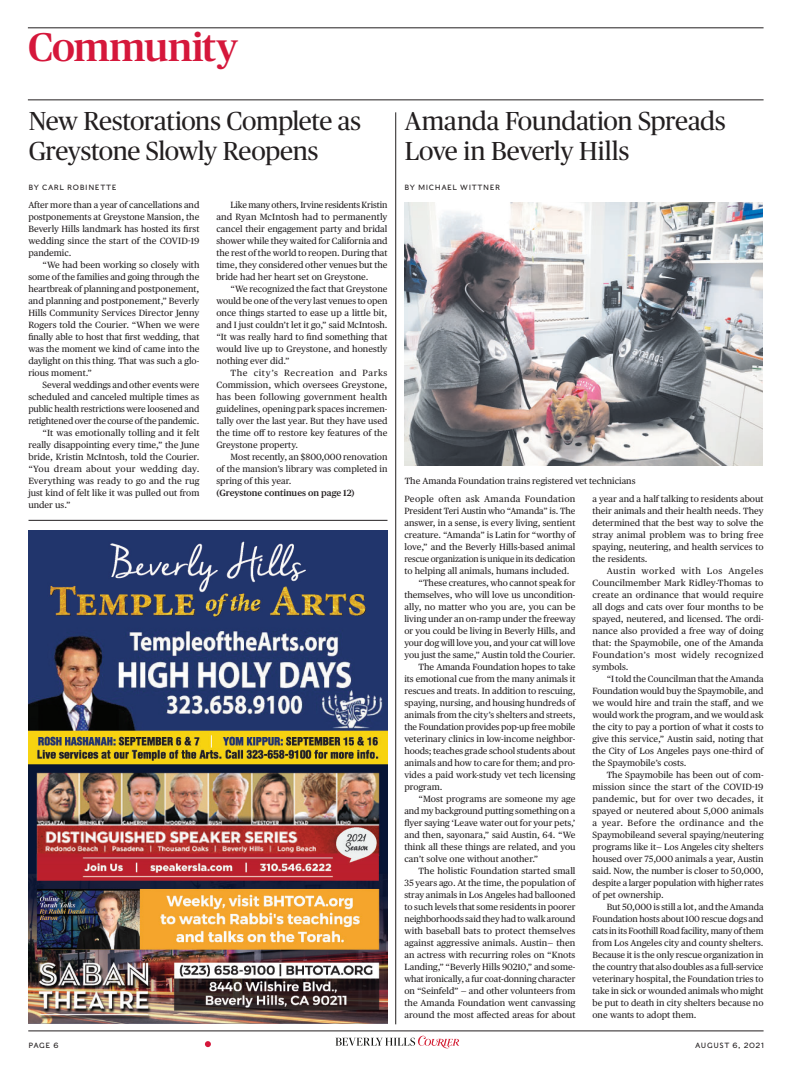
<style>
.page{position:relative;width:792px;height:1080px;background:#fff}
.page>*{position:absolute;margin:0;border:0;box-sizing:border-box;transform-origin:0 0}
.t1{font:500 40px "Publico";letter-spacing:-.01em;color:#d5173b}
.t2{font:26px/30px "Publico Headline";letter-spacing:-.02em;color:#231f20}
.t3{font:9px/12px "Publico Text";color:#231f20;text-align:justify}
.t4{font:9px "Publico Text";color:#231f20;scale:.96 1}
.t5{font:9px "Publico Text";letter-spacing:.035em;color:#231f20}
.t6{font:9px "Publico Text";letter-spacing:.03em;color:#231f20}
.t7{font:600 9px "Publico Text";color:#231f20}
.t8{font:7.5px "Caslons Egyptian";letter-spacing:.075em;color:#231f20}
</style>
<div class="page">
<hr style="left:28px;top:1031px;width:736px;height:1px;background:#231f20">
<svg style="left:205px;top:1041px;width:6px;height:6px"></svg>
<svg style="left:335px;top:1036px;width:124px;height:12px"></svg>
<hr style="left:28px;top:28px;width:736px;height:1px;background:#231f20">
<hr style="left:28px;top:100px;width:736px;height:1px;background:#231f20">
<img style="left:405px;top:202px;width:358px;height:263px">
<hr style="left:396px;top:112px;width:1px;height:912px;background:#231f20">
<img style="left:28px;top:530px;width:359px;height:494px">
<hr style="left:29px;top:520px;width:358px;height:1px;background:#231f20">
<h1 class="t1" style="left:28px;top:31px;width:211px">Community</h1>
<h2 class="t2" style="left:29px;top:108px;width:334px">New Restorations Complete as<br>Greystone Slowly Reopens</h2>
<p class="t8" style="left:29px;top:184px;width:90px">BY CARL ROBINETTE</p>
<p class="t8" style="left:405px;top:185px;width:97px">BY MICHAEL WITTNER</p>
<h2 class="t2" style="left:405px;top:108px;width:323px">Amanda Foundation Spreads<br>Love in Beverly Hills</h2>
<p class="t3" style="left:28px;top:200px;width:173px">After more than a year of cancellations and postponements at Greystone Mansion, the Beverly Hills landmark has hosted its first wedding since the start of the COVID-19 pandemic.</p>
<p class="t3" style="left:28px;top:260px;width:173px;text-indent:14px">“We had been working so closely with some of the families and going through the heartbreak of planning and postponement, and planning and postponement,” Beverly Hills Community Services Director Jenny Rogers told the Courier. “When we were finally able to host that first wedding, that was the moment we kind of came into the daylight on this thing. That was such a glo&shy;rious moment.”</p>
<p class="t3" style="left:43px;top:380px;width:158px">Several weddings and other events were</p>
<p class="t3" style="left:28px;top:392px;width:173px">scheduled and canceled multiple times as</p>
<p class="t3" style="left:28px;top:404px;width:173px">public health restrictions were loosened and</p>
<p class="t3" style="left:28px;top:416px;width:173px">retightened over the course of the pandemic.</p>
<p class="t3" style="left:43px;top:428px;width:158px">“It was emotionally tolling and it felt</p>
<p class="t3" style="left:28px;top:440px;width:173px">really disappointing every time,” the June</p>
<p class="t3" style="left:28px;top:452px;width:173px">bride, Kristin McIntosh, told the Courier.</p>
<p class="t6" style="left:28px;top:465px;width:173px">“You dream about your wedding day.</p>
<p class="t3" style="left:28px;top:476px;width:173px">Everything was ready to go and the rug</p>
<p class="t3" style="left:28px;top:488px;width:173px">just kind of felt like it was pulled out from</p>
<p class="t3" style="left:28px;top:500px;width:44px">under us.”</p>
<p class="t3" style="left:216px;top:200px;width:173px;text-indent:14px">Like many others, Irvine residents Kristin and Ryan McIntosh had to permanently cancel their engagement party and bridal shower while they waited for California and the rest of the world to reopen. During that time, they considered other venues but the bride had her heart set on Greystone.</p>
<p class="t3" style="left:216px;top:284px;width:173px;text-indent:14px">“We recognized the fact that Greystone would be one of the very last venues to open once things started to ease up a little bit, and I just couldn’t let it go,” said McIntosh. “It was really hard to find something that would live up to Greystone, and honestly nothing ever did.”</p>
<p class="t3" style="left:216px;top:368px;width:173px;text-indent:14px">The city’s Recreation and Parks Commission, which oversees Greystone, has been following government health guidelines, opening park spaces incremen&shy;tally over the last year. But they have used the time off to restore key features of the Greystone property.</p>
<p class="t3" style="left:216px;top:452px;width:173px;text-indent:14px">Most recently, an $800,000 renovation of the mansion’s library was completed in spring of this year.</p>
<p class="t7" style="left:216px;top:489px;width:140px">(Greystone continues on page 12)</p>
<p class="t3" style="left:405px;top:476px;width:232px">The Amanda Foundation trains registered vet technicians</p>
<p class="t5" style="left:404px;top:495px;width:173px">People often ask Amanda Foundation</p>
<p class="t3" style="left:404px;top:506px;width:173px">President Teri Austin who “Amanda” is. The</p>
<p class="t3" style="left:404px;top:518px;width:173px">answer, in a sense, is every living, sentient</p>
<p class="t3" style="left:404px;top:530px;width:173px">creature. “Amanda” is Latin for “worthy of</p>
<p class="t3" style="left:404px;top:542px;width:173px">love,” and the Beverly Hills-based animal</p>
<p class="t4" style="left:404px;top:555px;width:180px">rescue organization is unique in its dedication</p>
<p class="t3" style="left:404px;top:566px;width:166px">to helping all animals, humans included.</p>
<p class="t3" style="left:419px;top:578px;width:158px">“These creatures, who cannot speak for</p>
<p class="t3" style="left:404px;top:590px;width:173px">themselves, who will love us uncondition-</p>
<p class="t3" style="left:404px;top:602px;width:173px">ally, no matter who you are, you can be</p>
<p class="t3" style="left:404px;top:614px;width:173px">living under an on-ramp under the freeway</p>
<p class="t3" style="left:404px;top:626px;width:173px">or you could be living in Beverly Hills, and</p>
<p class="t3" style="left:404px;top:638px;width:173px">your dog will love you, and your cat will love</p>
<p class="t3" style="left:404px;top:650px;width:173px">you just the same,” Austin told the Courier.</p>
<p class="t3" style="left:419px;top:662px;width:158px">The Amanda Foundation hopes to take</p>
<p class="t3" style="left:404px;top:674px;width:173px">its emotional cue from the many animals it</p>
<p class="t3" style="left:404px;top:686px;width:173px">rescues and treats. In addition to rescuing,</p>
<p class="t3" style="left:404px;top:698px;width:173px">spaying, nursing, and housing hundreds of</p>
<p class="t3" style="left:404px;top:710px;width:173px">animals from the city’s shelters and streets,</p>
<p class="t3" style="left:404px;top:722px;width:173px">the Foundation provides pop-up free mobile</p>
<p class="t3" style="left:404px;top:734px;width:173px">veterinary clinics in low-income neighbor-</p>
<p class="t3" style="left:404px;top:746px;width:173px">hoods; teaches grade school students about</p>
<p class="t3" style="left:404px;top:758px;width:173px">animals and how to care for them; and pro-</p>
<p class="t3" style="left:404px;top:770px;width:173px">vides a paid work-study vet tech licensing</p>
<p class="t3" style="left:404px;top:782px;width:40px">program.</p>
<p class="t3" style="left:419px;top:794px;width:158px">“Most programs are someone my age</p>
<p class="t3" style="left:404px;top:806px;width:173px">and my background putting something on a</p>
<p class="t3" style="left:404px;top:818px;width:173px">flyer saying ‘Leave water out for your pets,’</p>
<p class="t3" style="left:404px;top:830px;width:173px">and then, sayonara,” said Austin, 64. “We</p>
<p class="t3" style="left:404px;top:842px;width:173px">think all these things are related, and you</p>
<p class="t3" style="left:404px;top:854px;width:136px">can’t solve one without another.”</p>
<p class="t3" style="left:419px;top:866px;width:158px">The holistic Foundation started small</p>
<p class="t3" style="left:404px;top:878px;width:173px">35 years ago. At the time, the population of</p>
<p class="t3" style="left:404px;top:890px;width:173px">stray animals in Los Angeles had ballooned</p>
<p class="t3" style="left:404px;top:902px;width:173px">to such levels that some residents in poorer</p>
<p class="t3" style="left:404px;top:914px;width:173px">neighborhoods said they had to walk around</p>
<p class="t3" style="left:404px;top:926px;width:173px">with baseball bats to protect themselves</p>
<p class="t3" style="left:404px;top:938px;width:173px">against aggressive animals. Austin— then</p>
<p class="t3" style="left:404px;top:950px;width:173px">an actress with recurring roles on “Knots</p>
<p class="t3" style="left:404px;top:962px;width:173px">Landing,” “Beverly Hills 90210,” and some-</p>
<p class="t3" style="left:404px;top:974px;width:173px">what ironically, a fur coat-donning character</p>
<p class="t3" style="left:404px;top:986px;width:173px">on “Seinfeld” — and other volunteers from</p>
<p class="t3" style="left:404px;top:998px;width:173px">the Amanda Foundation went canvassing</p>
<p class="t3" style="left:404px;top:1010px;width:173px">around the most affected areas for about</p>
<p class="t3" style="left:593px;top:494px;width:173px">a year and a half talking to residents about their animals and their health needs. They determined that the best way to solve the stray animal problem was to bring free spaying, neutering, and health services to the residents.</p>
<p class="t3" style="left:592px;top:566px;width:173px;text-indent:14px">Austin worked with Los Angeles Councilmember Mark Ridley-Thomas to create an ordinance that would require all dogs and cats over four months to be spayed, neutered, and licensed. The ordi&shy;nance also provided a free way of doing that: the Spaymobile, one of the Amanda Foundation’s most widely recognized symbols.</p>
<p class="t3" style="left:593px;top:674px;width:173px;text-indent:14px">“I told the Councilman that the Amanda Foundation would buy the Spaymobile, and we would hire and train the staff, and we would work the program, and we would ask the city to pay a portion of what it costs to give this service,” Austin said, noting that the City of Los Angeles pays one-third of the Spaymobile’s costs.</p>
<p class="t3" style="left:593px;top:770px;width:173px;text-indent:14px">The Spaymobile has been out of com&shy;mission since the start of the COVID-19 pandemic, but for over two decades, it spayed or neutered about 5,000 animals a year. Before the ordinance and the Spaymobileand several spaying/neutering programs like it— Los Angeles city shelters housed over 75,000 animals a year, Austin said. Now, the number is closer to 50,000, despite a larger population with higher rates of pet ownership.</p>
<p class="t3" style="left:593px;top:902px;width:173px;text-indent:14px">But 50,000 is still a lot, and the Amanda Foundation hosts about 100 rescue dogs and cats in its Foothill Road facility, many of them from Los Angeles city and county shelters.<br>Because it is the only rescue organization in the country that also doubles as a full-service veterinary hospital, the Foundation tries to take in sick or wounded animals who might be put to death in city shelters because no one wants to adopt them.</p>
<p class="t8" style="left:28px;top:1043px;width:32px">PAGE 6</p>
<p class="t8" style="left:695px;top:1043px;width:71px">AUGUST 6, 2021</p>
</div>
